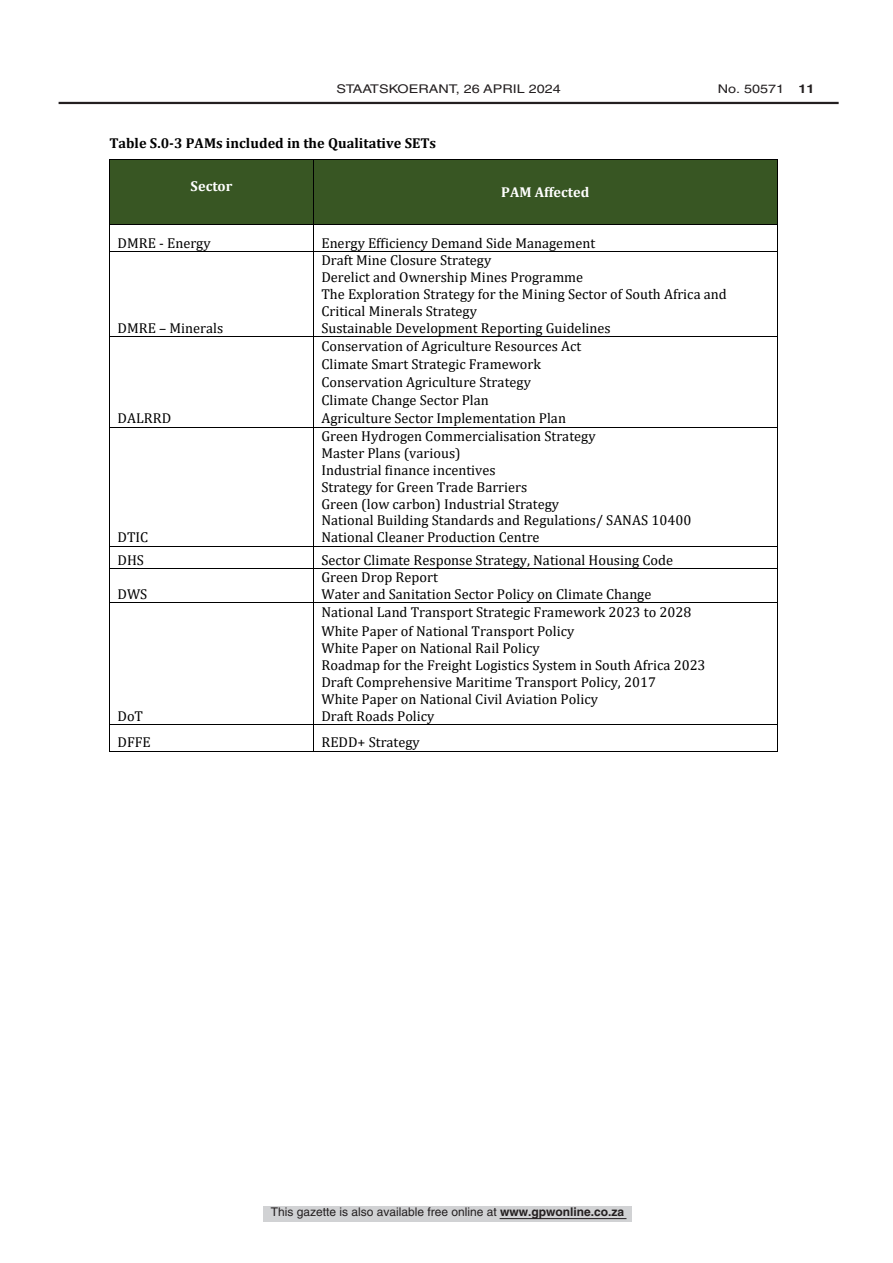
<style>
.page{position:relative;width:893px;height:1263px;background:#fff}
.page>*{position:absolute;margin:0;border:0;box-sizing:border-box;transform-origin:0 0}
.t1{font:14.4px/17px "Cambria";color:#000}
.t2{font:700 14.4px "Cambria";color:#000}
.t3{font:700 14.4px "Cambria";color:#fff}
.t4{font:12px "Helvetica LT Std";color:#231f20}
.t5{font:12px "Helvetica LT Std";color:#231f20;scale:1.2 1}
.s1{font-weight:700}
</style>
<div class="page">
<div style="left:263px;top:1206px;width:369px;height:16px;background:#d1d2d4"></div>
<hr style="left:500px;top:1218px;width:126px;height:1px;background:#231f20">
<hr style="left:59px;top:102px;width:780px;height:2px;background:#231f20">
<div style="left:110px;top:160px;width:203px;height:64px;background:#385623"></div>
<div style="left:314px;top:160px;width:463px;height:64px;background:#385623"></div>
<hr style="left:110px;top:159px;width:203px;height:1px;background:#000">
<hr style="left:314px;top:159px;width:463px;height:1px;background:#000">
<hr style="left:109px;top:160px;width:1px;height:64px;background:#000">
<hr style="left:313px;top:160px;width:1px;height:64px;background:#000">
<hr style="left:777px;top:160px;width:1px;height:64px;background:#000">
<hr style="left:110px;top:224px;width:203px;height:1px;background:#000">
<hr style="left:314px;top:224px;width:463px;height:1px;background:#000">
<svg style="left:109px;top:224px;width:1px;height:28px"></svg>
<hr style="left:110px;top:251px;width:203px;height:1px;background:#000">
<svg style="left:313px;top:224px;width:1px;height:28px"></svg>
<hr style="left:314px;top:251px;width:463px;height:1px;background:#000">
<svg style="left:777px;top:224px;width:1px;height:28px"></svg>
<hr style="left:109px;top:252px;width:1px;height:84px;background:#000">
<hr style="left:313px;top:252px;width:1px;height:84px;background:#000">
<hr style="left:777px;top:252px;width:1px;height:84px;background:#000">
<hr style="left:110px;top:336px;width:203px;height:1px;background:#000">
<hr style="left:314px;top:336px;width:463px;height:1px;background:#000">
<hr style="left:109px;top:337px;width:1px;height:90px;background:#000">
<hr style="left:313px;top:337px;width:1px;height:90px;background:#000">
<hr style="left:777px;top:337px;width:1px;height:90px;background:#000">
<hr style="left:110px;top:427px;width:203px;height:1px;background:#000">
<hr style="left:314px;top:427px;width:463px;height:1px;background:#000">
<hr style="left:109px;top:427px;width:1px;height:119px;background:#000">
<hr style="left:313px;top:427px;width:1px;height:119px;background:#000">
<hr style="left:777px;top:427px;width:1px;height:119px;background:#000">
<hr style="left:110px;top:546px;width:203px;height:1px;background:#000">
<hr style="left:314px;top:546px;width:463px;height:1px;background:#000">
<svg style="left:109px;top:546px;width:1px;height:23px"></svg>
<hr style="left:110px;top:568px;width:203px;height:1px;background:#000">
<svg style="left:313px;top:546px;width:1px;height:23px"></svg>
<hr style="left:314px;top:568px;width:463px;height:1px;background:#000">
<svg style="left:777px;top:546px;width:1px;height:23px"></svg>
<hr style="left:109px;top:569px;width:1px;height:33px;background:#000">
<hr style="left:313px;top:569px;width:1px;height:33px;background:#000">
<hr style="left:777px;top:569px;width:1px;height:33px;background:#000">
<hr style="left:110px;top:602px;width:203px;height:1px;background:#000">
<hr style="left:314px;top:602px;width:463px;height:1px;background:#000">
<hr style="left:109px;top:603px;width:1px;height:121px;background:#000">
<hr style="left:313px;top:603px;width:1px;height:121px;background:#000">
<hr style="left:777px;top:603px;width:1px;height:121px;background:#000">
<hr style="left:110px;top:724px;width:203px;height:1px;background:#000">
<hr style="left:314px;top:724px;width:463px;height:1px;background:#000">
<svg style="left:109px;top:724px;width:1px;height:28px"></svg>
<hr style="left:110px;top:751px;width:203px;height:1px;background:#000">
<svg style="left:313px;top:724px;width:1px;height:28px"></svg>
<hr style="left:314px;top:751px;width:463px;height:1px;background:#000">
<svg style="left:777px;top:724px;width:1px;height:28px"></svg>
<p class="t5" style="left:336px;top:82px;width:188px">STAATSKOERANT, 26 Apr il 2024</p>
<p class="t5" style="left:718px;top:82px;width:82px">No. 50571 <span class="s1">11</span></p>
<p class="t2" style="left:109px;top:133px;width:328px">Table S.0-3 PAMs included in the Qualitative SETs</p>
<p class="t3" style="left:191px;top:176px;width:43px">Sector</p>
<p class="t3" style="left:501px;top:182px;width:90px">PAM Affected</p>
<p class="t1" style="left:118px;top:234px;width:95px">DMRE - Energy</p>
<p class="t1" style="left:321px;top:234px;width:275px">Energy Efficiency Demand Side Management</p>
<p class="t1" style="left:118px;top:319px;width:107px">DMRE – Minerals</p>
<p class="t1" style="left:118px;top:410px;width:55px">DALRRD</p>
<p class="t1" style="left:118px;top:529px;width:32px">DTIC</p>
<p class="t1" style="left:321px;top:252px;width:407px">Draft Mine Closure Strategy<br>Derelict and Ownership Mines Programme<br>The Exploration Strategy for the Mining Sector of South Africa and Critical Minerals Strategy<br>Sustainable Development Reporting Guidelines</p>
<p class="t1" style="left:321px;top:337px;width:261px;line-height:18.1px">Conservation of Agriculture Resources Act Climate Smart Strategic Framework Conservation Agriculture Strategy Climate Change Sector Plan<br>Agriculture Sector Implementation Plan</p>
<p class="t1" style="left:321px;top:428px;width:371px">Green Hydrogen Commercialisation Strategy<br>Master Plans (various)<br>Industrial finance incentives<br>Strategy for Green Trade Barriers<br>Green (low carbon) Industrial Strategy<br>National Building Standards and Regulations/ SANAS 10400<br>National Cleaner Production Centre</p>
<p class="t1" style="left:118px;top:551px;width:28px">DHS</p>
<p class="t1" style="left:321px;top:551px;width:353px">Sector Climate Response Strategy, National Housing Code</p>
<p class="t1" style="left:118px;top:586px;width:31px">DWS</p>
<p class="t1" style="left:321px;top:569px;width:331px">Green Drop Report<br>Water and Sanitation Sector Policy on Climate Change</p>
<p class="t1" style="left:118px;top:707px;width:27px">DoT</p>
<p class="t1" style="left:321px;top:602px;width:371px;line-height:19.4px">National Land Transport Strategic Framework 2023 to 2028<br>White Paper of National Transport Policy</p>
<p class="t1" style="left:321px;top:640px;width:386px">White Paper on National Rail Policy<br>Roadmap for the Freight Logistics System in South Africa 2023<br>Draft Comprehensive Maritime Transport Policy, 2017<br>White Paper on National Civil Aviation Policy<br>Draft Roads Policy</p>
<p class="t1" style="left:118px;top:734px;width:35px">DFFE</p>
<p class="t1" style="left:321px;top:734px;width:100px">REDD+ Strategy</p>
<p class="t4" style="left:271px;top:1204px;width:355px">This gazette is also available free online at <span class="s1">www.gpwonline.co.za</span></p>
</div>
